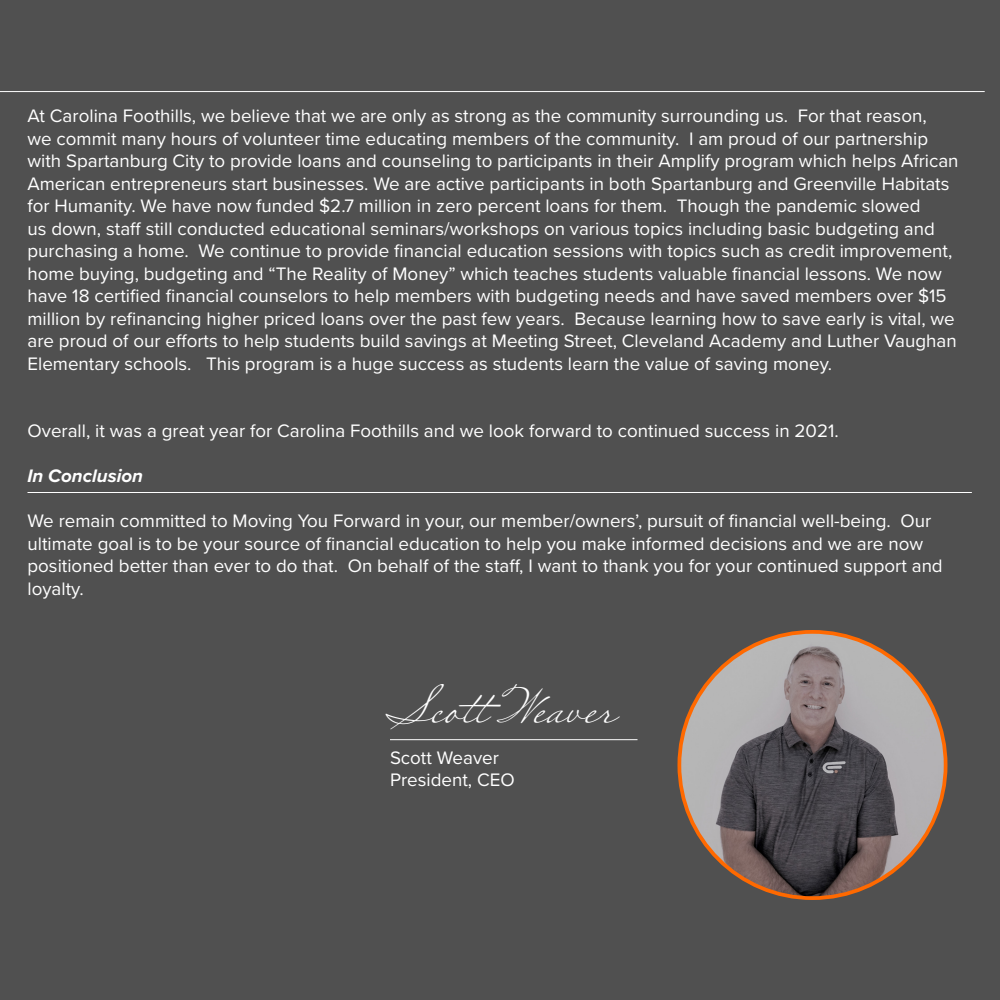
<style>
.page{position:relative;width:1000px;height:1000px;background:#505050}
.page>*{position:absolute;margin:0;border:0;box-sizing:border-box;transform-origin:0 0}
.t1{font:47.5px "Miss Robertson Pro";color:#fff}
.t2{font:18.75px/22.5px "Proxima Nova";color:#fff}
.t3{font:italic 700 18.75px "Proxima Nova";color:#fff}
</style>
<div class="page">
<hr style="left:0;top:91px;width:985px;height:1px;background:#fff">
<hr style="left:28px;top:492px;width:944px;height:1px;background:#fff">
<img style="left:679px;top:632px;width:267px;height:266px;border-radius:133px">
<hr style="left:390px;top:739px;width:248px;height:1px;background:#fff">
<p class="t2" style="left:28px;top:104px;width:933px">At Carolina Foothills, we believe that we are only as strong as the community surrounding us. For that reason,<br>we commit many hours of volunteer time educating members of the community. I am proud of our partnership with Spartanburg City to provide loans and counseling to participants in their Amplify program which helps African American entrepreneurs start businesses. We are active participants in both Spartanburg and Greenville Habitats for Humanity. We have now funded $2.7 million in zero percent loans for them. Though the pandemic slowed<br>us down, staff still conducted educational seminars/workshops on various topics including basic budgeting and purchasing a home. We continue to provide financial education sessions with topics such as credit improvement, home buying, budgeting and “The Reality of Money” which teaches students valuable financial lessons. We now have 18 certified financial counselors to help members with budgeting needs and have saved members over $15 million by refinancing higher priced loans over the past few years. Because learning how to save early is vital, we are proud of our efforts to help students build savings at Meeting Street, Cleveland Academy and Luther Vaughan Elementary schools. This program is a huge success as students learn the value of saving money.</p>
<p class="t2" style="left:28px;top:419px;width:813px">Overall, it was a great year for Carolina Foothills and we look forward to continued success in 2021.</p>
<p class="t3" style="left:28px;top:462px;width:117px">In Conclusion</p>
<p class="t2" style="left:28px;top:509px;width:917px">We remain committed to Moving You Forward in your, our member/owners’, pursuit of financial well-being. Our ultimate goal is to be your source of financial education to help you make informed decisions and we are now positioned better than ever to do that. On behalf of the staff, I want to thank you for your continued support and loyalty.</p>
<p class="t1" style="left:390px;top:677px;width:230px">ScottWeaver</p>
<p class="t2" style="left:390px;top:745px;width:111px">Scott Weaver</p>
<p class="t2" style="left:390px;top:768px;width:126px">President, CEO</p>
</div>
